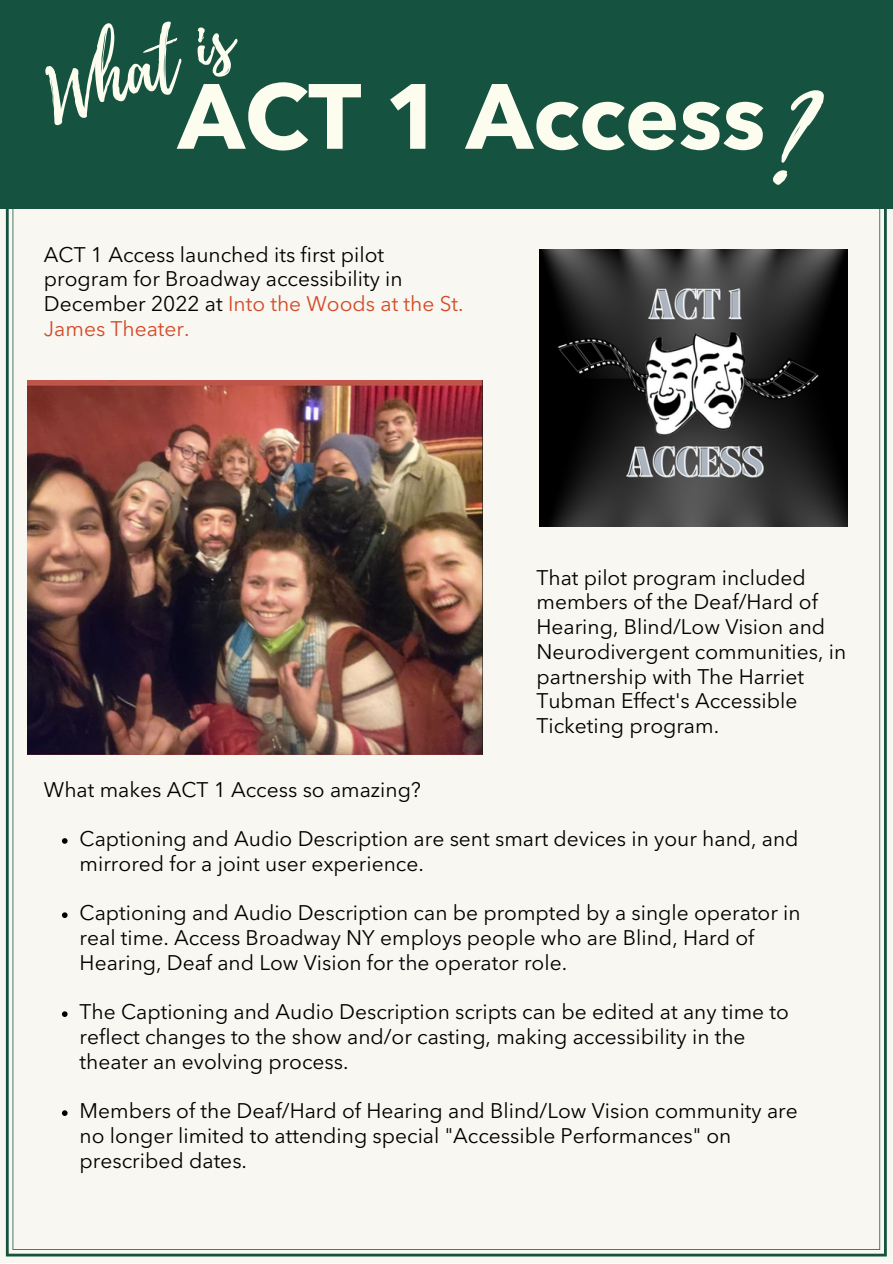
<style>
.page{position:relative;width:893px;height:1264px;background:#fff}
.page>*{position:absolute;margin:0;border:0;box-sizing:border-box;transform-origin:0 0}
.t1{font:117.75px "Playlist Script";color:#fdfdef}
.t2{font:700 91.35px "Avenir Next LT Pro";color:#fdfdef}
.t3{font:73.5px "Playlist Script";color:#fdfdef}
.t4{font:21px/24.8px "Avenir Next LT Pro";color:#000}
.s1{color:#d34a29}
</style>
<div class="page">
<div style="left:6px;top:208px;width:880px;height:1048px;background:#f9f7f1"></div>
<div style="left:0;top:0;width:892px;height:208px;background:#155340"></div>
<img style="left:539px;top:249px;width:308px;height:277px">
<img style="left:27px;top:380px;width:456px;height:374px">
<svg style="left:62px;top:838px;width:6px;height:5px"></svg>
<svg style="left:62px;top:912px;width:6px;height:6px"></svg>
<svg style="left:62px;top:1011px;width:6px;height:5px"></svg>
<svg style="left:62px;top:1110px;width:6px;height:5px"></svg>
<h3 class="t3" style="left:30px;top:50px;width:196px;rotate:-19deg">What is</h3>
<h2 class="t2" style="left:178px;top:80px;width:589px">ACT 1 Access</h2>
<h1 class="t1" style="left:771px;top:55px;width:42px">?</h1>
<p class="t4" style="left:44px;top:244px;width:421px">ACT 1 Access launched its first pilot program for Broadway accessibility in<br>December 2022 at <span class="s1">Into the Woods at the St.<br>James Theater.</span></p>
<p class="t4" style="left:44px;top:778px;width:378px">What makes ACT 1 Access so amazing?</p>
<p class="t4" style="left:536px;top:567px;width:311px">That pilot program included members of the Deaf/Hard of<br>Hearing, Blind/Low Vision and<br>Neurodivergent communities, in partnership with The Harriet<br>Tubman Effect's Accessible<br>Ticketing program.</p>
<p class="t4" style="left:80px;top:828px;width:720px">Captioning and Audio Description are sent smart devices in your hand, and mirrored for a joint user experience.</p>
<p class="t4" style="left:80px;top:902px;width:722px">Captioning and Audio Description can be prompted by a single operator in real time. Access Broadway NY employs people who are Blind, Hard of<br>Hearing, Deaf and Low Vision for the operator role.</p>
<p class="t4" style="left:80px;top:1001px;width:710px">The Captioning and Audio Description scripts can be edited at any time to reflect changes to the show and/or casting, making accessibility in the theater an evolving process.</p>
<p class="t4" style="left:80px;top:1100px;width:719px">Members of the Deaf/Hard of Hearing and Blind/Low Vision community are no longer limited to attending special "Accessible Performances" on prescribed dates.</p>
</div>
